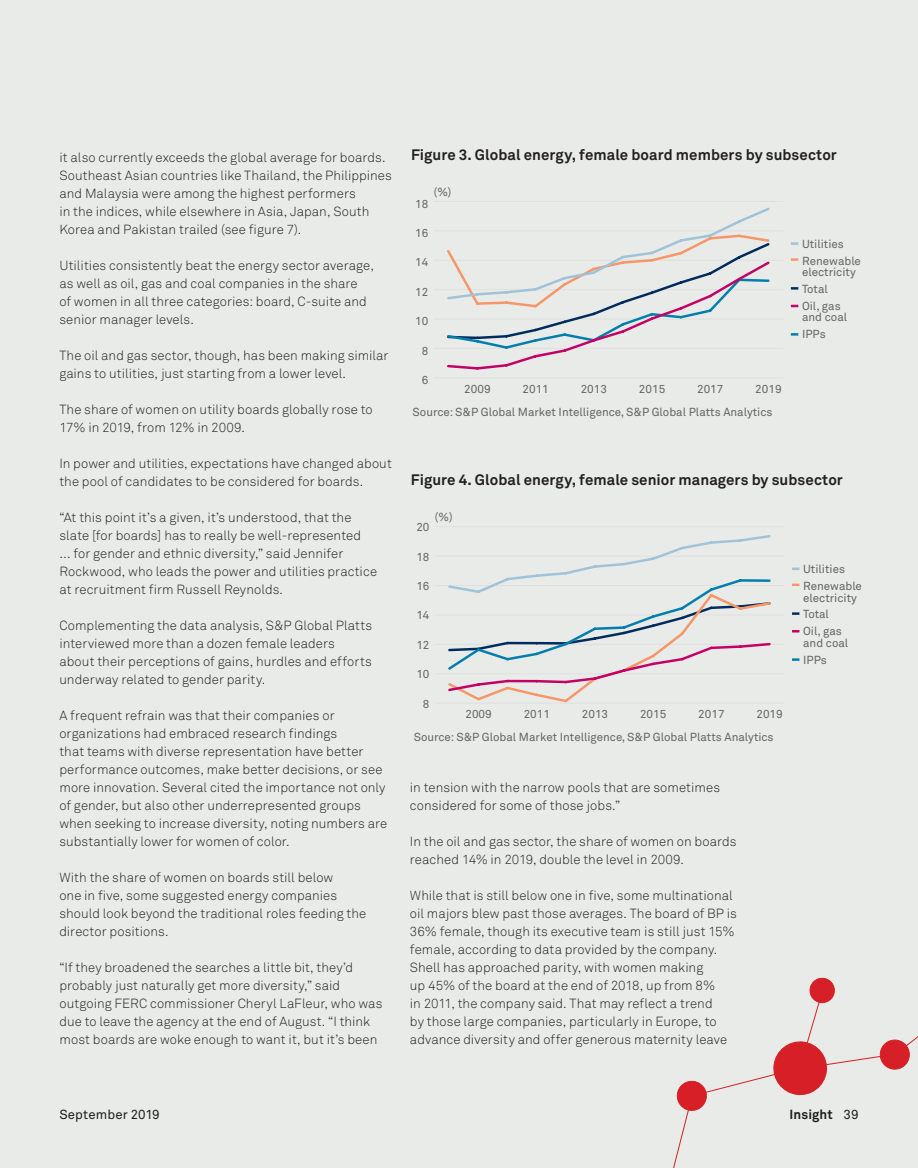
<style>
.page{position:relative;width:918px;height:1168px;background:#e8ebe7}
.page>*{position:absolute;margin:0;border:0;box-sizing:border-box;transform-origin:0 0}
.t1{font:700 15px "Akkurat Pro";letter-spacing:.005em;color:#231f20}
.t2{font:300 13.2px/18px "Akkurat Pro";letter-spacing:.005em;color:#231f20}
.t3{font:13.2px "Akkurat Pro";letter-spacing:.01em;color:#231f20}
.t4{font:700 13.2px "Akkurat Pro";letter-spacing:.005em;color:#231f20}
.t5{font:11.55px/16.8px "Akkurat Pro";color:#636466}
.s1{font-weight:400}
</style>
<div class="page">
<hr style="left:435px;top:703px;width:349px;height:1px;background:#dfe1df">
<hr style="left:435px;top:673px;width:349px;height:1px;background:#dfe1df">
<hr style="left:435px;top:644px;width:349px;height:1px;background:#dfe1df">
<hr style="left:435px;top:614px;width:349px;height:1px;background:#dfe1df">
<hr style="left:435px;top:585px;width:349px;height:1px;background:#dfe1df">
<hr style="left:435px;top:556px;width:349px;height:1px;background:#dfe1df">
<hr style="left:435px;top:526px;width:349px;height:1px;background:#dfe1df">
<svg style="left:448px;top:535px;width:323px;height:168px"></svg>
<svg style="left:792px;top:567px;width:7px;height:3px"></svg>
<svg style="left:792px;top:583px;width:7px;height:3px"></svg>
<svg style="left:792px;top:612px;width:7px;height:3px"></svg>
<svg style="left:792px;top:630px;width:7px;height:2px"></svg>
<svg style="left:792px;top:658px;width:7px;height:3px"></svg>
<svg style="left:673px;top:977px;width:245px;height:191px"></svg>
<hr style="left:434px;top:377px;width:349px;height:1px;background:#dfe1df">
<hr style="left:434px;top:348px;width:349px;height:1px;background:#dfe1df">
<hr style="left:434px;top:319px;width:349px;height:1px;background:#dfe1df">
<hr style="left:434px;top:289px;width:349px;height:1px;background:#dfe1df">
<hr style="left:434px;top:260px;width:349px;height:1px;background:#dfe1df">
<hr style="left:434px;top:230px;width:349px;height:1px;background:#dfe1df">
<hr style="left:434px;top:201px;width:349px;height:1px;background:#dfe1df">
<svg style="left:447px;top:207px;width:323px;height:163px"></svg>
<svg style="left:791px;top:242px;width:7px;height:3px"></svg>
<svg style="left:791px;top:258px;width:7px;height:3px"></svg>
<svg style="left:791px;top:287px;width:7px;height:3px"></svg>
<svg style="left:791px;top:305px;width:7px;height:2px"></svg>
<svg style="left:791px;top:333px;width:7px;height:3px"></svg>
<p class="t2" style="left:59px;top:148px;width:334px">it also currently exceeds the global average for boards.<br>Southeast Asian countries like Thailand, the Philippines and Malaysia were among the highest performers<br>in the indices, while elsewhere in Asia, Japan, South Korea and Pakistan trailed (see figure 7).</p>
<p class="t2" style="left:59px;top:256px;width:316px">Utilities consistently beat the energy sector average, as well as oil, gas and coal companies in the share<br>of women in all three categories: board, C-suite and senior manager levels.</p>
<p class="t2" style="left:59px;top:346px;width:331px">The oil and gas sector, though, has been making similar gains to utilities, just starting from a lower level.</p>
<p class="t2" style="left:59px;top:400px;width:315px">The share of women on utility boards globally rose to<br>17% in 2019, from 12% in 2009.</p>
<p class="t2" style="left:59px;top:454px;width:334px">In power and utilities, expectations have changed about the pool of candidates to be considered for boards.</p>
<p class="t2" style="left:59px;top:508px;width:319px">“At this point it’s a given, it’s understood, that the slate [for boards] has to really be well-represented<br>… for gender and ethnic diversity,” said Jennifer Rockwood, who leads the power and utilities practice at recruitment firm Russell Reynolds.</p>
<p class="t2" style="left:59px;top:616px;width:314px">Complementing the data analysis, S&amp;P Global Platts interviewed more than a dozen female leaders about their perceptions of gains, hurdles and efforts underway related to gender parity.</p>
<p class="t2" style="left:59px;top:706px;width:329px">A frequent refrain was that their companies or organizations had embraced research findings<br>that teams with diverse representation have better performance outcomes, make better decisions, or see more innovation. Several cited the importance not only of gender, but also other underrepresented groups when seeking to increase diversity, noting numbers are substantially lower for women of color.</p>
<p class="t2" style="left:59px;top:868px;width:308px">With the share of women on boards still below<br>one in five, some suggested energy companies should look beyond the traditional roles feeding the director positions.</p>
<p class="t2" style="left:59px;top:958px;width:325px">“If they broadened the searches a little bit, they’d probably just naturally get more diversity,” said outgoing FERC commissioner Cheryl LaFleur, who was due to leave the agency at the end of August. “I think most boards are woke enough to want it, but it’s been</p>
<p class="t1" style="left:411px;top:146px;width:427px">Figure 3. Global energy, female board members by subsector</p>
<p class="t5" style="left:434px;top:183px;width:19px">(%)</p>
<p class="t5" style="left:415px;top:195px;width:15px">18</p>
<p class="t5" style="left:415px;top:225px;width:15px">16</p>
<p class="t5" style="left:415px;top:254px;width:15px">14</p>
<p class="t5" style="left:415px;top:283px;width:15px">12</p>
<p class="t5" style="left:415px;top:313px;width:15px">10</p>
<p class="t5" style="left:422px;top:342px;width:8px">8</p>
<p class="t5" style="left:422px;top:372px;width:8px">6</p>
<p class="t5" style="left:413px;top:378px;width:371px;line-height:22.6px;text-indent:343px">2019<br>Source: S&amp;P Global Market Intelligence, S&amp;P Global Platts Analytics</p>
<p class="t5" style="left:464px;top:381px;width:28px">2009</p>
<p class="t5" style="left:523px;top:381px;width:28px">2011</p>
<p class="t5" style="left:581px;top:381px;width:28px">2013</p>
<p class="t5" style="left:639px;top:381px;width:28px">2015</p>
<p class="t5" style="left:697px;top:381px;width:28px">2017</p>
<p class="t5" style="left:802px;top:235px;width:60px">Utilities<br>Renewable</p>
<p class="t5" style="left:802px;top:264px;width:55px">electricity<br>Total<br>Oil, gas</p>
<p class="t5" style="left:802px;top:309px;width:47px">and coal<br>IPPs</p>
<p class="t1" style="left:411px;top:471px;width:434px">Figure 4. Global energy, female senior managers by subsector</p>
<p class="t5" style="left:435px;top:508px;width:19px">(%)</p>
<p class="t5" style="left:416px;top:519px;width:15px">20</p>
<p class="t5" style="left:416px;top:548px;width:15px">18</p>
<p class="t5" style="left:416px;top:578px;width:15px">16</p>
<p class="t5" style="left:416px;top:607px;width:15px">14</p>
<p class="t5" style="left:416px;top:636px;width:15px">12</p>
<p class="t5" style="left:416px;top:666px;width:15px">10</p>
<p class="t5" style="left:423px;top:695px;width:8px">8</p>
<p class="t5" style="left:414px;top:703px;width:371px;line-height:22.6px;text-indent:343px">2019<br>Source: S&amp;P Global Market Intelligence, S&amp;P Global Platts Analytics</p>
<p class="t5" style="left:465px;top:706px;width:28px">2009</p>
<p class="t5" style="left:524px;top:706px;width:28px">2011</p>
<p class="t5" style="left:582px;top:706px;width:28px">2013</p>
<p class="t5" style="left:640px;top:706px;width:28px">2015</p>
<p class="t5" style="left:698px;top:706px;width:28px">2017</p>
<p class="t2" style="left:410px;top:778px;width:312px">in tension with the narrow pools that are sometimes considered for some of those jobs.”</p>
<p class="t2" style="left:410px;top:832px;width:328px">In the oil and gas sector, the share of women on boards reached 14% in 2019, double the level in 2009.</p>
<p class="t2" style="left:410px;top:886px;width:329px">While that is still below one in five, some multinational oil majors blew past those averages. The board of BP is 36% female, though its executive team is still just 15% female, according to data provided by the company.<br>Shell has approached parity, with women making<br>up 45% of the board at the end of 2018, up from 8%<br>in 2011, the company said. That may reflect a trend<br>by those large companies, particularly in Europe, to advance diversity and offer generous maternity leave</p>
<p class="t5" style="left:803px;top:561px;width:60px">Utilities<br>Renewable</p>
<p class="t5" style="left:803px;top:589px;width:55px">electricity<br>Total<br>Oil, gas</p>
<p class="t5" style="left:803px;top:634px;width:47px">and coal<br>IPPs</p>
<p class="t3" style="left:59px;top:1106px;width:102px">September 2019</p>
<p class="t4" style="left:790px;top:1106px;width:70px">Insight <span class="s1">39</span></p>
</div>
